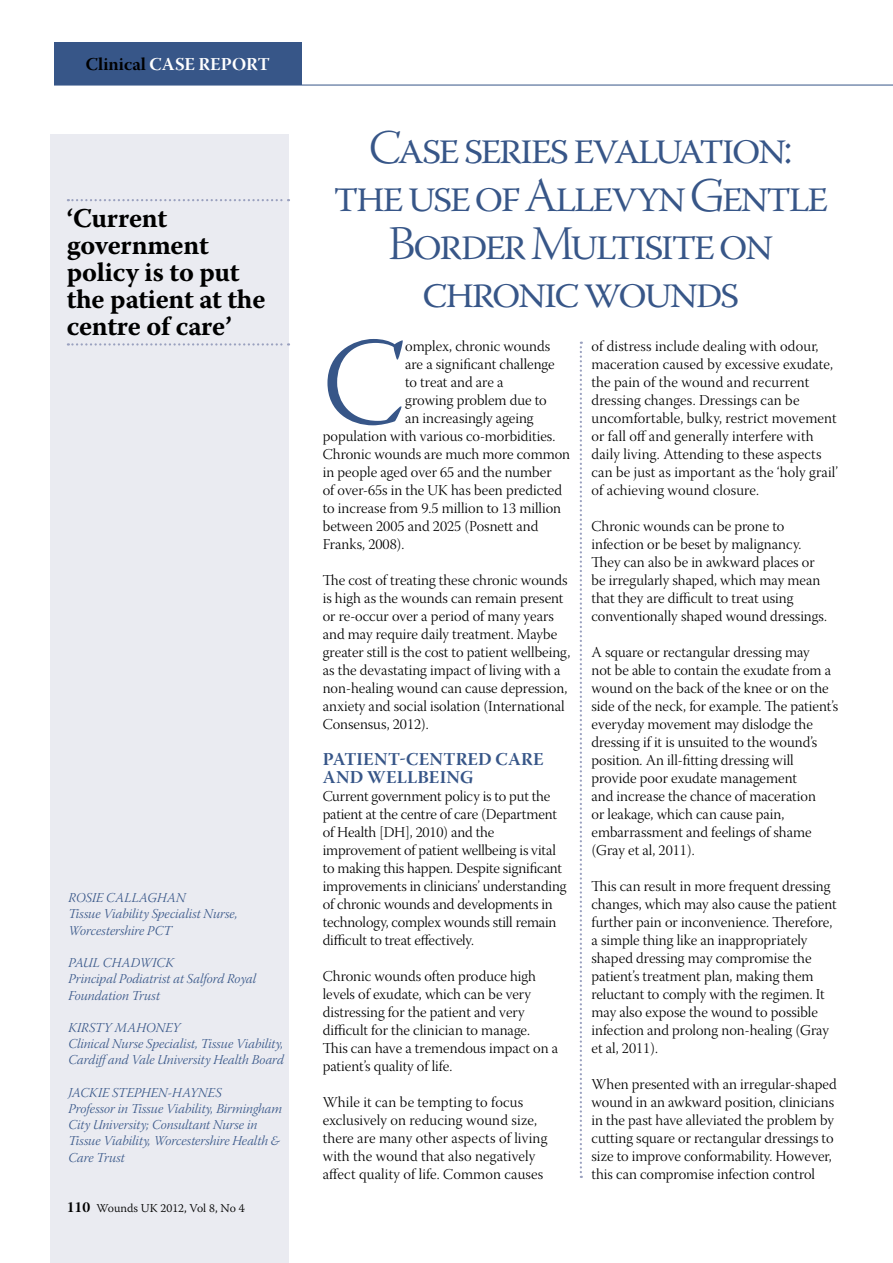
<style>
.page{position:relative;width:893px;height:1263px;background:#fff}
.page>*{position:absolute;margin:0;border:0;box-sizing:border-box;transform-origin:0 0}
.t1{font:124.05px "Warnock Pro Light Subh";color:#375688}
.t2{font:48px/48px "Warnock Pro Light Subh";letter-spacing:-.07em;color:#375688;text-align:center}
.t3{font:700 27px/27px "Warnock Pro";letter-spacing:-.01em;color:#000}
.t4{font:18px "Warnock Pro Bold Subh";letter-spacing:.025em;color:#375688}
.t5{font:18px "Warnock Pro Bold Subh";letter-spacing:.005em;color:#fff}
.t6{font:15px/18px "Warnock Pro Light Subh";color:#000}
.t7{font:13.5px/16.2px "Warnock Pro Light It Subh";color:#375688}
.t8{font:300 12px "Warnock Pro";color:#000}
.s1{color:#000}
.s2{font-family:"Warnock Pro Bold Subh";font-weight:400;font-size:15px}
</style>
<div class="page">
<div style="left:50px;top:135px;width:239px;height:1128px;background:#eaebf1"></div>
<div style="left:54px;top:43px;width:247px;height:42px;background:#375688"></div>
<hr style="left:54px;top:85px;width:839px;height:1px;background:#375688">
<svg style="left:68px;top:199px;width:221px;height:2px"></svg>
<svg style="left:68px;top:343px;width:221px;height:3px"></svg>
<svg style="left:580px;top:342px;width:2px;height:836px"></svg>
<p class="t5" style="left:86px;top:54px;width:185px"><span class="s1">CLINICAL</span> CASE REPORT</p>
<h3 class="t3" style="left:67px;top:204px;width:200px">‘Current government policy is to put the patient at the centre of care’</h3>
<p class="t7" style="left:68px;top:891px;width:171px">ROSIE CALLAGHAN<br>Tissue Viability Specialist Nurse,<br>Worcestershire PCT</p>
<p class="t7" style="left:68px;top:956px;width:189px">PAUL CHADWICK<br>Principal Podiatrist at Salford Royal<br>Foundation Trust</p>
<p class="t7" style="left:68px;top:1021px;width:217px">KIRSTY MAHONEY<br>Clinical Nurse Specialist, Tissue Viability,<br>Cardiffand Vale University Health Board</p>
<p class="t7" style="left:68px;top:1086px;width:215px">JACKIE STEPHEN-HAYNES<br>Professor in Tissue Viability, Birmingham<br>City University; Consultant Nurse in<br>Tissue Viability, Worcestershire Health &amp;<br>Care Trust</p>
<p class="t8" style="left:67px;top:1201px;width:179px"><span class="s2">110</span> Wounds UK 2012, Vol 8, No 4</p>
<h2 class="t2" style="left:333px;top:129px;width:497px">Case series evaluation: the use of Allevyn Gentle<br>Border Multisite on chronic wounds</h2>
<h1 class="t1" style="left:323px;top:316px;width:84px">C</h1>
<p class="t6" style="left:405px;top:339px;width:147px">omplex, chronic wounds</p>
<p class="t6" style="left:591px;top:339px;width:248px">of distress include dealing with odour, maceration caused by excessive exudate, the pain of the wound and recurrent dressing changes. Dressings can be uncomfortable, bulky, restrict movement or fall off and generally interfere with daily living. Attending to these aspects can be just as important as the ‘holy grail’ of achieving wound closure.</p>
<p class="t6" style="left:591px;top:519px;width:237px">Chronic wounds can be prone to infection or be beset by malignancy.<br>They can also be in awkward places or be irregularly shaped, which may mean that they are difficult to treat using conventionally shaped wound dressings.</p>
<p class="t6" style="left:591px;top:645px;width:248px">A square or rectangular dressing may<br>not be able to contain the exudate from a wound on the back of the knee or on the side of the neck, for example. The patient’s everyday movement may dislodge the dressing if it is unsuited to the wound’s position. An ill-fitting dressing will provide poor exudate management<br>and increase the chance of maceration<br>or leakage, which can cause pain, embarrassment and feelings of shame (Gray et al, 2011).</p>
<p class="t6" style="left:591px;top:879px;width:247px">This can result in more frequent dressing changes, which may also cause the patient further pain or inconvenience. Therefore, a simple thing like an inappropriately shaped dressing may compromise the patient’s treatment plan, making them reluctant to comply with the regimen. It may also expose the wound to possible infection and prolong non-healing (Gray et al, 2011).</p>
<p class="t6" style="left:591px;top:1077px;width:247px">When presented with an irregular-shaped wound in an awkward position, clinicians in the past have alleviated the problem by cutting square or rectangular dressings to size to improve conformability. However, this can compromise infection control</p>
<p class="t6" style="left:405px;top:357px;width:151px">are a significant challenge</p>
<p class="t6" style="left:405px;top:375px;width:100px">to treat and are a</p>
<p class="t6" style="left:405px;top:393px;width:143px">growing problem due to</p>
<p class="t6" style="left:405px;top:411px;width:130px">an increasingly ageing</p>
<p class="t6" style="left:323px;top:429px;width:234px">population with various co-morbidities.</p>
<p class="t6" style="left:323px;top:447px;width:249px">Chronic wounds are much more common</p>
<p class="t6" style="left:323px;top:465px;width:230px">in people aged over 65 and the number</p>
<p class="t6" style="left:323px;top:483px;width:241px">of over-65s in the UK has been predicted</p>
<p class="t6" style="left:323px;top:501px;width:240px">to increase from 9.5 million to 13 million</p>
<p class="t6" style="left:323px;top:519px;width:217px">between 2005 and 2025 (Posnett and</p>
<p class="t6" style="left:323px;top:537px;width:83px">Franks, 2008).</p>
<p class="t6" style="left:323px;top:573px;width:249px">The cost of treating these chronic wounds is high as the wounds can remain present or re-occur over a period of many years and may require daily treatment. Maybe greater still is the cost to patient wellbeing, as the devastating impact of living with a non-healing wound can cause depression, anxiety and social isolation (International Consensus, 2012).</p>
<p class="t4" style="left:323px;top:748px;width:133px">PATIENT-CENTRE</p>
<p class="t4" style="left:478px;top:748px;width:31px">D CARE</p>
<p class="t4" style="left:323px;top:766px;width:152px">AND WELLBEING</p>
<p class="t6" style="left:323px;top:789px;width:245px">Current government policy is to put the patient at the centre of care (Department of Health [DH], 2010) and the improvement of patient wellbeing is vital to making this happen. Despite significant improvements in clinicians’ understanding of chronic wounds and developments in technology, complex wounds still remain difficult to treat effectively.</p>
<p class="t6" style="left:323px;top:969px;width:237px">Chronic wounds often produce high levels of exudate, which can be very distressing for the patient and very difficult for the clinician to manage.<br>This can have a tremendous impact on a patient’s quality of life.</p>
<p class="t6" style="left:323px;top:1095px;width:226px">While it can be tempting to focus exclusively on reducing wound size, there are many other aspects of living with the wound that also negatively affect quality of life. Common causes</p>
</div>
